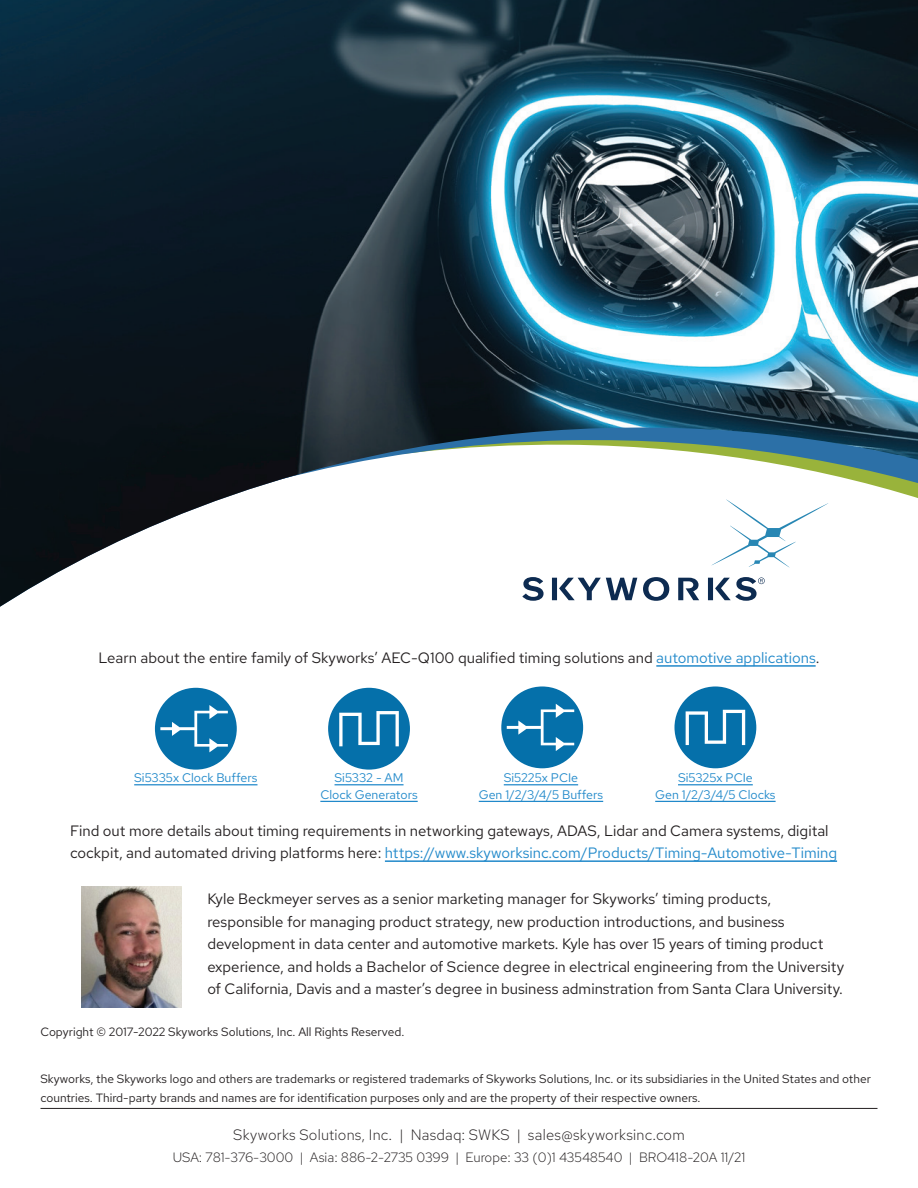
<style>
.page{position:relative;width:918px;height:1188px;background:#fff}
.page>*{position:absolute;margin:0;border:0;box-sizing:border-box;transform-origin:0 0}
.Backpage_Copy{font:15px/22.5px "Red Hat Text";color:#231f20}
.t1{font:300 15px "Red Hat Text";letter-spacing:.015em;color:#231f20}
.t2{font:300 13.5px "Red Hat Text";color:#231f20}
.Backpage_Link{font:12.45px/16.6px "Red Hat Text";color:#2189ca;text-align:center}
.Backpage_Copy-2{font:12px/19.5px "Red Hat Text";color:#231f20}
.s1{color:#2189ca}
</style>
<div class="page">
<img style="left:0;top:0;width:918px;height:607px">
<hr style="left:134px;top:784px;width:123px;height:1px;background:#2189ca">
<hr style="left:656px;top:665px;width:160px;height:2px;background:#2189ca">
<hr style="left:385px;top:860px;width:452px;height:2px;background:#2189ca">
<hr style="left:504px;top:784px;width:74px;height:1px;background:#2189ca">
<hr style="left:479px;top:801px;width:124px;height:1px;background:#2189ca">
<hr style="left:335px;top:784px;width:69px;height:1px;background:#2189ca">
<hr style="left:320px;top:801px;width:98px;height:1px;background:#2189ca">
<hr style="left:678px;top:784px;width:75px;height:1px;background:#2189ca">
<hr style="left:655px;top:801px;width:121px;height:1px;background:#2189ca">
<div style="left:155px;top:688px;width:82px;height:82px;background:#0570aa;border-radius:50%"></div>
<svg style="left:160px;top:705px;width:68px;height:47px"></svg>
<div style="left:501px;top:686px;width:82px;height:82px;background:#0570aa;border-radius:50%"></div>
<svg style="left:507px;top:704px;width:67px;height:47px"></svg>
<div style="left:328px;top:688px;width:82px;height:82px;background:#0570aa;border-radius:50%"></div>
<svg style="left:339px;top:711px;width:60px;height:35px"></svg>
<div style="left:674px;top:686px;width:82px;height:82px;background:#0570aa;border-radius:50%"></div>
<svg style="left:686px;top:710px;width:59px;height:35px"></svg>
<img style="left:81px;top:887px;width:100px;height:121px">
<svg style="left:711px;top:500px;width:117px;height:68px"></svg>
<svg style="left:522px;top:577px;width:243px;height:24px"></svg>
<hr style="left:40px;top:1108px;width:838px;height:1px;background:#231f20">
<p class="Backpage_Copy" style="left:99px;top:646px;width:722px">Learn about the entire family of Skyworks’ AEC-Q100 qualified timing solutions and <span class="s1">automotive applications</span>.</p>
<p class="Backpage_Link" style="left:134px;top:769px;width:125px">Si5335x Clock Buffers</p>
<p class="Backpage_Link" style="left:320px;top:769px;width:99px">Si5332 - AM<br>Clock Generators</p>
<p class="Backpage_Link" style="left:655px;top:769px;width:122px">Si5325x PCIe<br>Gen 1/2/3/4/5 Clocks</p>
<p class="Backpage_Link" style="left:479px;top:769px;width:126px">Si5225x PCIe<br>Gen 1/2/3/4/5 Buffers</p>
<p class="Backpage_Copy" style="left:70px;top:819px;width:768px">Find out more details about timing requirements in networking gateways, ADAS, Lidar and Camera systems, digital cockpit, and automated driving platforms here: <span class="s1">https://www.skyworksinc.com/Products/Timing-Automotive-Timing</span></p>
<p class="Backpage_Copy" style="left:207px;top:887px;width:638px">Kyle Beckmeyer serves as a senior marketing manager for Skyworks’ timing products, responsible for managing product strategy, new production introductions, and business development in data center and automotive markets. Kyle has over 15 years of timing product experience, and holds a Bachelor of Science degree in electrical engineering from the University of California, Davis and a master’s degree in business adminstration from Santa Clara University.</p>
<p class="Backpage_Copy-2" style="left:40px;top:1022px;width:365px">Copyright © 2017-2022 Skyworks Solutions, Inc. All Rights Reserved.</p>
<p class="Backpage_Copy-2" style="left:40px;top:1069px;width:832px">Skyworks, the Skyworks logo and others are trademarks or registered trademarks of Skyworks Solutions, Inc. or its subsidiaries in the United States and other countries. Third-party brands and names are for identification purposes only and are the property of their respective owners.</p>
<p class="t1" style="left:233px;top:1125px;width:453px">Skyworks Solutions, Inc. | Nasdaq: SWKS | sales@skyworksinc.com</p>
<p class="t2" style="left:173px;top:1149px;width:574px">USA: 781-376-3000 | Asia: 886-2-2735 0399 | Europe: 33 (0)1 43548540 | BRO418-20A 11/21</p>
</div>
